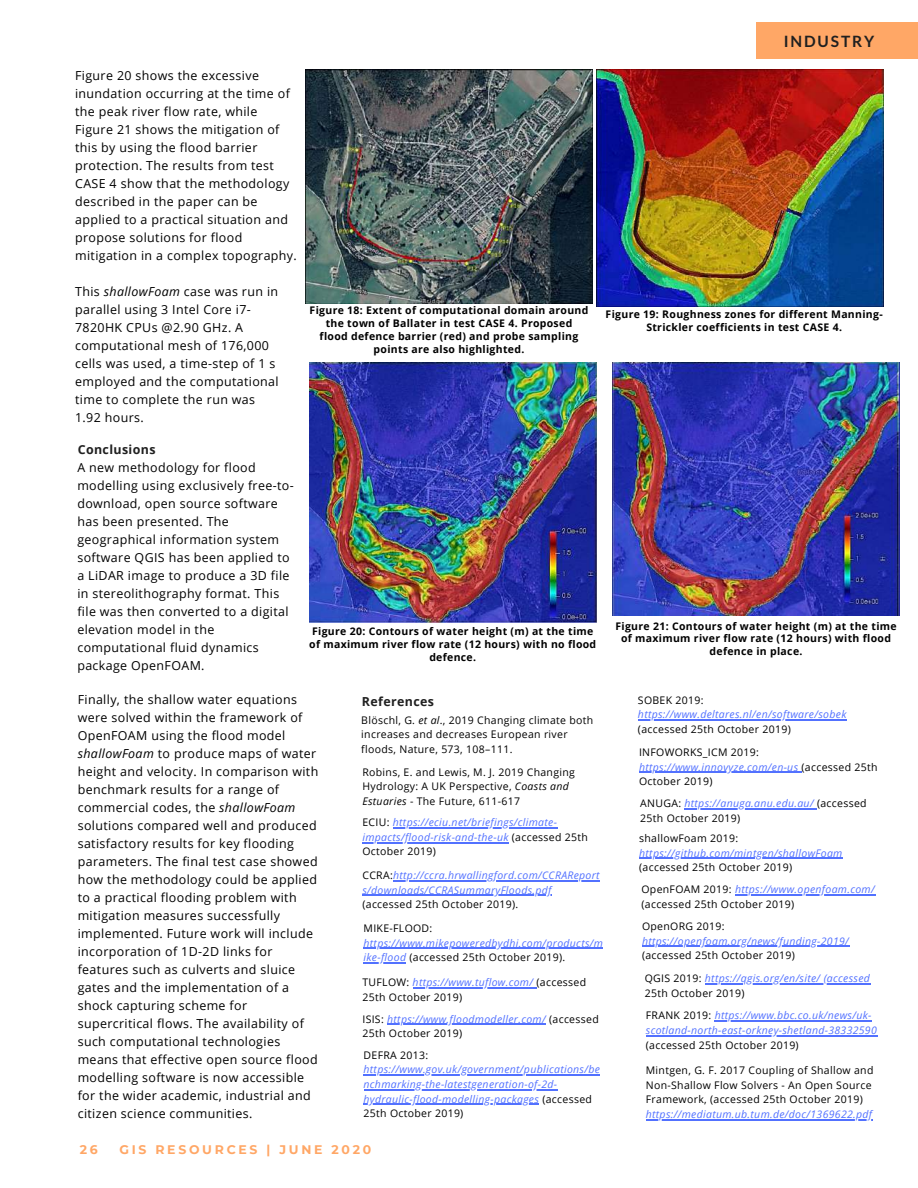
<style>
.page{position:relative;width:918px;height:1188px;background:#fff}
.page>*{position:absolute;margin:0;border:0;box-sizing:border-box;transform-origin:0 0}
.t1{font:700 15.6px "Lato";letter-spacing:.12em;color:#202020}
.t2{font:12.45px/18px "Open Sans";letter-spacing:.03em;color:#000}
.t3{font:700 12.45px "Montserrat";letter-spacing:.22em;color:#ffa766}
.t4{font:700 12.45px "Open Sans";letter-spacing:.03em;color:#202020}
.t5{font:10.5px/14.7px "Open Sans";letter-spacing:.03em;color:#000}
.t6{font:italic 10.5px/14.7px "Open Sans";letter-spacing:.03em;color:#5271ff}
.t7{font:700 10.5px/12.9px "Open Sans";letter-spacing:.03em;color:#000;text-align:center}
.s1{font-style:italic}
.s2{font-style:italic;color:#5271ff}
.s3{font-style:normal;color:#000}
</style>
<div class="page">
<div style="left:756px;top:23px;width:162px;height:36px;background:#ffa766"></div>
<img style="left:305px;top:70px;width:287px;height:234px">
<img style="left:596px;top:70px;width:287px;height:236px">
<img style="left:309px;top:362px;width:287px;height:260px">
<img style="left:612px;top:362px;width:287px;height:253px">
<hr style="left:393px;top:827px;width:164px;height:1px;background:#5271ff">
<hr style="left:362px;top:842px;width:147px;height:1px;background:#5271ff">
<hr style="left:393px;top:880px;width:207px;height:1px;background:#5271ff">
<hr style="left:362px;top:895px;width:190px;height:1px;background:#5271ff">
<hr style="left:364px;top:948px;width:239px;height:1px;background:#5271ff">
<hr style="left:364px;top:962px;width:42px;height:1px;background:#5271ff">
<hr style="left:413px;top:987px;width:123px;height:1px;background:#5271ff">
<hr style="left:387px;top:1024px;width:159px;height:1px;background:#5271ff">
<hr style="left:638px;top:719px;width:209px;height:1px;background:#5271ff">
<hr style="left:639px;top:772px;width:163px;height:1px;background:#5271ff">
<hr style="left:685px;top:808px;width:132px;height:1px;background:#5271ff">
<hr style="left:364px;top:1074px;width:236px;height:2px;background:#5271ff">
<hr style="left:364px;top:1089px;width:194px;height:1px;background:#5271ff">
<hr style="left:364px;top:1104px;width:175px;height:1px;background:#5271ff">
<hr style="left:639px;top:858px;width:204px;height:1px;background:#5271ff">
<hr style="left:735px;top:894px;width:140px;height:2px;background:#5271ff">
<hr style="left:642px;top:946px;width:207px;height:1px;background:#5271ff">
<hr style="left:705px;top:983px;width:165px;height:1px;background:#5271ff">
<hr style="left:715px;top:1020px;width:157px;height:2px;background:#5271ff">
<hr style="left:646px;top:1035px;width:231px;height:1px;background:#5271ff">
<hr style="left:646px;top:1119px;width:227px;height:1px;background:#5271ff">
<p class="t1" style="left:784px;top:32px;width:92px">INDUSTRY</p>
<p class="t2" style="left:75px;top:66px;width:223px">Figure 20 shows the excessive inundation occurring at the time of the peak river flow rate, while<br>Figure 21 shows the mitigation of this by using the flood barrier protection. The results from test<br>CASE 4 show that the methodology described in the paper can be applied to a practical situation and propose solutions for flood mitigation in a complex topography.</p>
<p class="t2" style="left:75px;top:282px;width:205px">This <span class="s1">shallowFoam</span> case was run in parallel using 3 Intel Core i7-<br>7820HK CPUs @2.90 GHz. A computational mesh of 176,000 cells was used, a time-step of 1 s employed and the computational time to complete the run was<br>1.92 hours.</p>
<p class="t4" style="left:78px;top:441px;width:79px">Conclusions</p>
<p class="t2" style="left:77px;top:458px;width:218px">A new methodology for flood modelling using exclusively free-to&shy;download, open source software has been presented. The geographical information system software QGIS has been applied to a LiDAR image to produce a 3D file in stereolithography format. This file was then converted to a digital elevation model in the computational fluid dynamics package OpenFOAM.</p>
<p class="t2" style="left:78px;top:690px;width:242px">Finally, the shallow water equations were solved within the framework of OpenFOAM using the flood model <span class="s1">shallowFoam</span> to produce maps of water height and velocity. In comparison with benchmark results for a range of commercial codes, the <span class="s1">shallowFoam </span>solutions compared well and produced satisfactory results for key flooding parameters. The final test case showed how the methodology could be applied to a practical flooding problem with mitigation measures successfully implemented. Future work will include incorporation of 1D-2D links for features such as culverts and sluice gates and the implementation of a shock capturing scheme for supercritical flows. The availability of such computational technologies means that effective open source flood modelling software is now accessible for the wider academic, industrial and citizen science communities.</p>
<p class="t7" style="left:310px;top:304px;width:280px">Figure 18: Extent of computational domain around the town of Ballater in test CASE 4. Proposed<br>flood defence barrier (red) and probe sampling points are also highlighted.</p>
<p class="t7" style="left:606px;top:307px;width:279px">Figure 19: Roughness zones for different Manning-<br>Strickler coefficients in test CASE 4.</p>
<p class="t7" style="left:309px;top:624px;width:289px">Figure 20: Contours of water height (m) at the time of maximum river flow rate (12 hours) with no flood defence.</p>
<p class="t7" style="left:615px;top:619px;width:283px">Figure 21: Contours of water height (m) at the time of maximum river flow rate (12 hours) with flood defence in place.</p>
<p class="t5" style="left:638px;top:692px;width:67px">SOBEK 2019:</p>
<p class="t6" style="left:638px;top:707px;width:210px">https://www.deltares.nl/en/software/sobek</p>
<p class="t5" style="left:638px;top:721px;width:154px">(accessed 25th October 2019)</p>
<p class="t5" style="left:639px;top:745px;width:240px">INFOWORKS_ICM 2019: <span class="s2">https://www.innovyze.com/en-us</span> (accessed 25th<br>October 2019)</p>
<p class="t5" style="left:640px;top:796px;width:228px">ANUGA: <span class="s2">https://anuga.anu.edu.au/</span> (accessed<br>25th October 2019)</p>
<p class="t4" style="left:362px;top:692px;width:74px">References</p>
<p class="t5" style="left:361px;top:712px;width:233px">Blöschl, G. <span class="s1">et al</span>., 2019 Changing climate both increases and decreases European river floods, Nature, 573, 108–111.</p>
<p class="t5" style="left:362px;top:764px;width:214px">Robins, E. and Lewis, M. J. 2019 Changing<br>Hydrology: A UK Perspective, <span class="s1">Coasts and<br>Estuaries</span> - The Future, 611-617</p>
<p class="t6" style="left:362px;top:815px;width:227px"><span class="s3">ECIU:</span> https://eciu.net/briefings/climate&shy;impacts/flood-risk-and-the-uk <span class="s3">(accessed 25th<br>October 2019)</span></p>
<p class="t6" style="left:362px;top:868px;width:239px"><span class="s3">CCRA:</span>http://ccra.hrwallingford.com/CCRAReport s/downloads/CCRASummaryFloods.pdf</p>
<p class="t5" style="left:362px;top:897px;width:158px">(accessed 25th October 2019).</p>
<p class="t5" style="left:364px;top:921px;width:70px">MIKE-FLOOD:</p>
<p class="t6" style="left:364px;top:935px;width:241px">https://www.mikepoweredbydhi.com/products/m ike-flood <span class="s3">(accessed 25th October 2019).</span></p>
<p class="t5" style="left:362px;top:975px;width:225px">TUFLOW: <span class="s2">https://www.tuflow.com/</span> (accessed<br>25th October 2019)</p>
<p class="t5" style="left:639px;top:831px;width:101px">shallowFoam 2019:</p>
<p class="t6" style="left:639px;top:845px;width:205px">https://github.com/mintgen/shallowFoam</p>
<p class="t5" style="left:639px;top:856px;width:237px;line-height:21.9px">(accessed 25th October 2019)<br>OpenFOAM 2019: <span class="s2">https://www.openfoam.com/</span></p>
<p class="t5" style="left:641px;top:893px;width:154px;line-height:22.2px">(accessed 25th October 2019)<br>OpenORG 2019:</p>
<p class="t6" style="left:642px;top:933px;width:208px">https://openfoam.org/news/funding-2019/</p>
<p class="t5" style="left:642px;top:944px;width:229px;line-height:22.5px">(accessed 25th October 2019)<br>QGIS 2019: <span class="s2">https://qgis.org/en/site/ (accessed</span></p>
<p class="t6" style="left:645px;top:981px;width:228px;line-height:22.8px"><span class="s3">25th October 2019)<br>FRANK 2019:</span> https://www.bbc.co.uk/news/uk-</p>
<p class="t6" style="left:646px;top:1023px;width:232px">scotland-north-east-orkney-shetland-38332590</p>
<p class="t5" style="left:646px;top:1037px;width:154px">(accessed 25th October 2019)</p>
<p class="t5" style="left:646px;top:1063px;width:229px">Mintgen, G. F. 2017 Coupling of Shallow and<br>Non-Shallow Flow Solvers - An Open Source<br>Framework, (accessed 25th October 2019)</p>
<p class="t6" style="left:646px;top:1106px;width:228px">https://mediatum.ub.tum.de/doc/1369622.pdf</p>
<p class="t5" style="left:362px;top:1011px;width:238px">ISIS: <span class="s2">https://www.floodmodeller.com/</span> (accessed<br>25th October 2019)</p>
<p class="t5" style="left:364px;top:1047px;width:66px">DEFRA 2013:</p>
<p class="t6" style="left:364px;top:1062px;width:238px">https://www.gov.uk/government/publications/be nchmarking-the-latestgeneration-of-2d&shy;hydraulic-flood-modelling-packages <span class="s3">(accessed 25th October 2019)</span></p>
<p class="t3" style="left:80px;top:1142px;width:20px">26</p>
<p class="t3" style="left:119px;top:1142px;width:253px">GIS RESOURCES | JUNE 2020</p>
</div>
